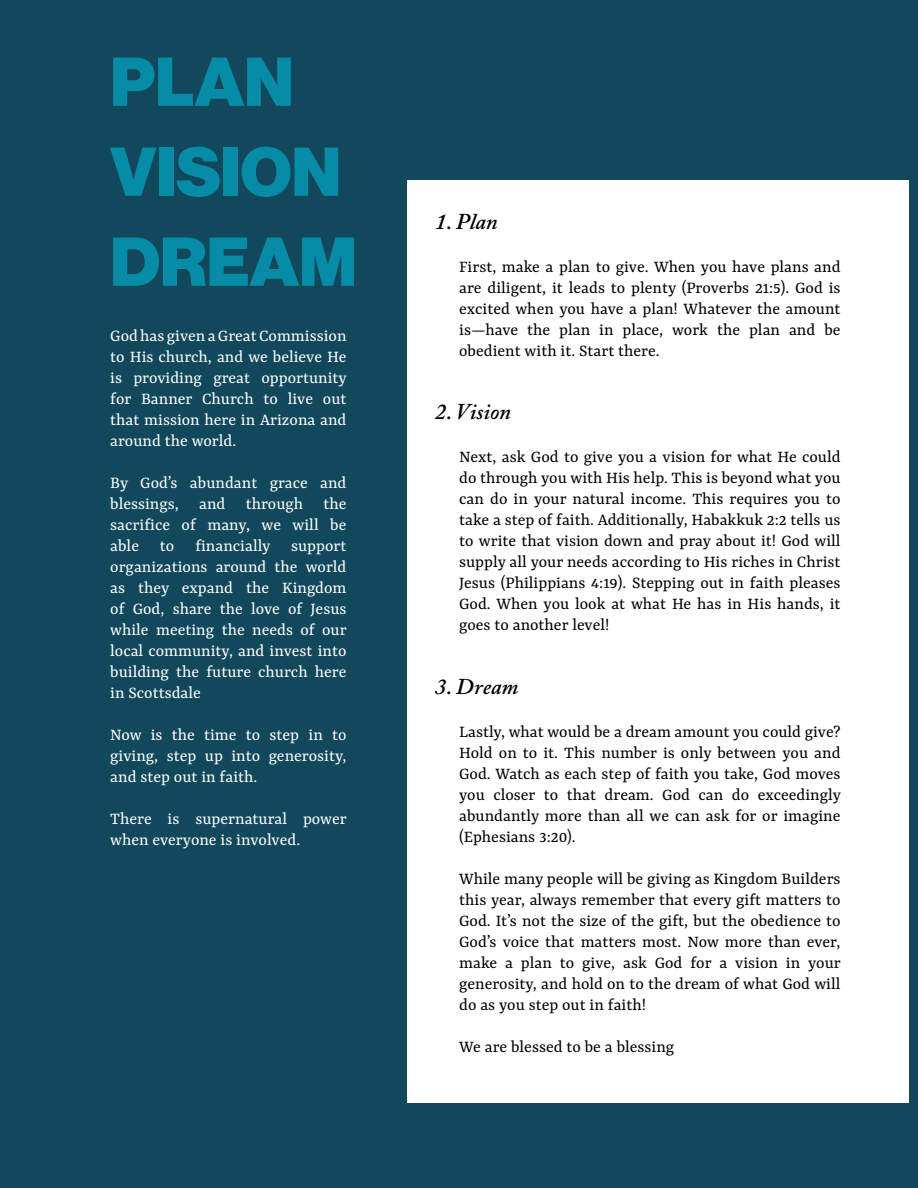
<style>
.page{position:relative;width:918px;height:1188px;background:#11485b}
.page>*{position:absolute;margin:0;border:0;box-sizing:border-box;transform-origin:0 0}
.t1{font:67.5px/90px "N Haas Grotesk DS Pro 95 Blk";color:#068ca6}
.t2{font:italic 600 22.5px "Adobe Caslon Pro";color:#000}
.t3{font:18px/21px "Yrsa";color:#000;text-align:justify}
.t4{font:18px/21px "Yrsa";color:#fff;text-align:justify}
</style>
<div class="page">
<div style="left:407px;top:180px;width:502px;height:922px;background:#fff"></div>
<h1 class="t1" style="left:110px;top:38px;width:248px">PLAN<br>VISION<br>DREAM</h1>
<p class="t4" style="left:110px;top:326px;width:238px">God has given a Great Commission to His church, and we believe He is providing great opportunity for Banner Church to live out that mission here in Arizona and around the world.</p>
<p class="t4" style="left:110px;top:473px;width:238px">By God’s abundant grace and blessings, and through the sacrifice of many, we will be able to financially support organizations around the world as they expand the Kingdom of God, share the love of Jesus while meeting the needs of our local community, and invest into building the future church here in Scottsdale</p>
<p class="t4" style="left:110px;top:725px;width:238px">Now is the time to step in to giving, step up into generosity, and step out in faith.</p>
<p class="t4" style="left:110px;top:809px;width:238px">There is supernatural power when everyone is involved.</p>
<p class="t2" style="left:435px;top:208px;width:64px">1. Plan</p>
<p class="t3" style="left:459px;top:257px;width:383px">First, make a plan to give. When you have plans and are diligent, it leads to plenty (Proverbs 21:5). God is excited when you have a plan! Whatever the amount is—have the plan in place, work the plan and be obedient with it. Start there.</p>
<p class="t2" style="left:435px;top:398px;width:77px">2. Vision</p>
<p class="t3" style="left:459px;top:447px;width:383px">Next, ask God to give you a vision for what He could do through you with His help. This is beyond what you can do in your natural income. This requires you to take a step of faith. Additionally, Habakkuk 2:2 tells us to write that vision down and pray about it! God will supply all your needs according to His riches in Christ Jesus (Philippians 4:19). Stepping out in faith pleases God. When you look at what He has in His hands, it goes to another level!</p>
<p class="t2" style="left:435px;top:673px;width:85px">3. Dream</p>
<p class="t3" style="left:459px;top:722px;width:383px">Lastly, what would be a dream amount you could give?<br>Hold on to it. This number is only between you and God. Watch as each step of faith you take, God moves you closer to that dream. God can do exceedingly abundantly more than all we can ask for or imagine (Ephesians 3:20).</p>
<p class="t3" style="left:459px;top:869px;width:383px">While many people will be giving as Kingdom Builders this year, always remember that every gift matters to God. It’s not the size of the gift, but the obedience to God’s voice that matters most. Now more than ever, make a plan to give, ask God for a vision in your generosity, and hold on to the dream of what God will do as you step out in faith!</p>
<p class="t3" style="left:459px;top:1037px;width:217px">We are blessed to be a blessing</p>
</div>
